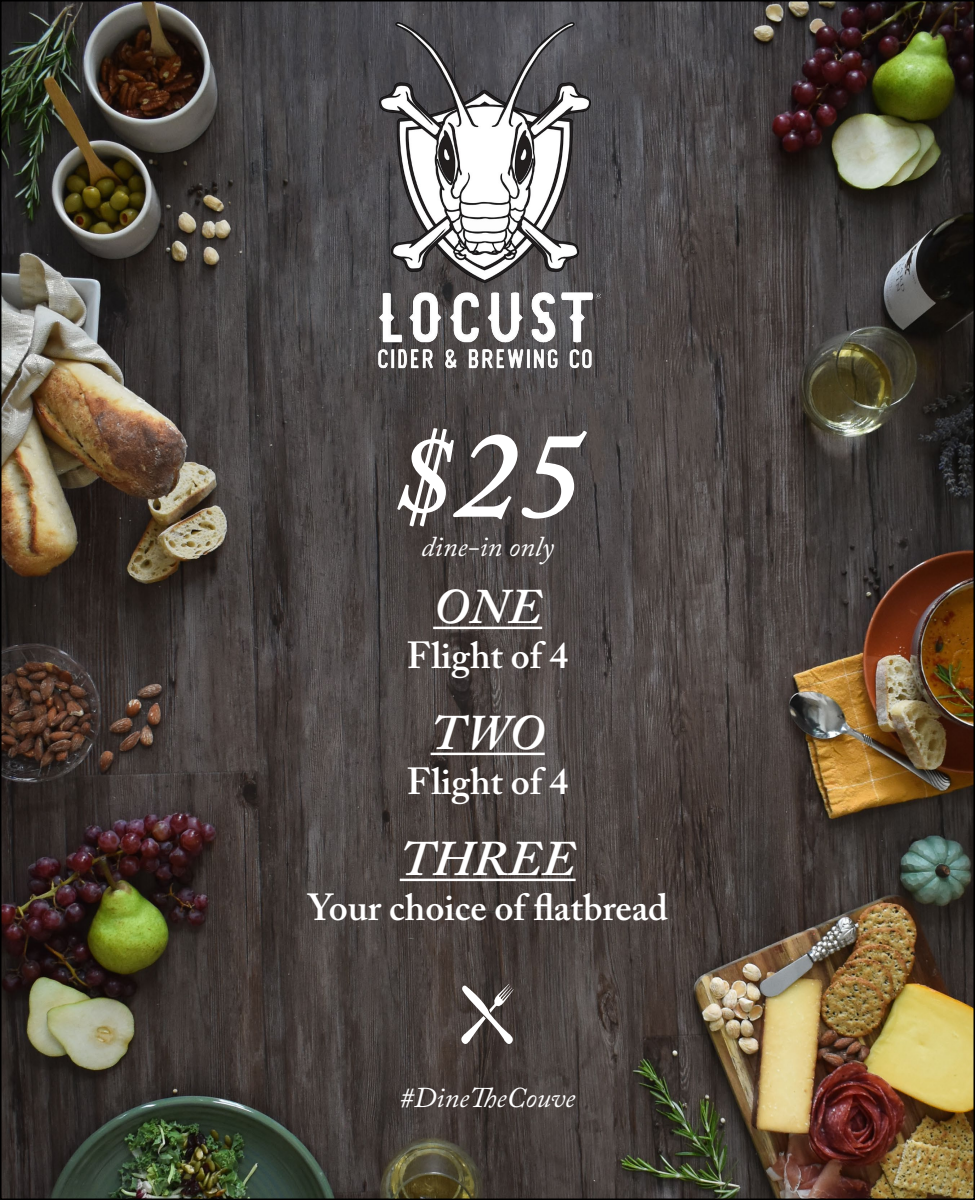
<style>
.page{position:relative;width:975px;height:1200px;background:#fff}
.page>*{position:absolute;margin:0;border:0;box-sizing:border-box;transform-origin:0 0}
.t1{font:italic 600 127.5px "Adobe Caslon Pro";color:#fff}
.t2{font:italic 600 49.5px "Adobe Caslon Pro";letter-spacing:.015em;color:#fff}
.t3{font:600 37.5px "Adobe Caslon Pro";color:#fff}
.t4{font:italic 28.5px "Adobe Caslon Pro";color:#fff}
</style>
<div class="page">
<img style="left:3px;top:3px;width:969px;height:1194px">
<hr style="left:433px;top:627px;width:109px;height:2px;background:#fff">
<hr style="left:431px;top:753px;width:114px;height:2px;background:#fff">
<hr style="left:400px;top:879px;width:176px;height:2px;background:#fff">
<svg style="left:459px;top:984px;width:56px;height:63px"></svg>
<img style="left:374px;top:23px;width:227px;height:351px">
<h1 class="t1" style="left:392px;top:398px;width:193px">$25</h1>
<p class="t4" style="left:421px;top:530px;width:134px">dine-in only</p>
<h2 class="t2" style="left:433px;top:577px;width:110px">ONE</h2>
<p class="t3" style="left:407px;top:633px;width:163px">Flight of 4</p>
<h2 class="t2" style="left:431px;top:703px;width:115px">TWO</h2>
<p class="t3" style="left:407px;top:759px;width:163px">Flight of 4</p>
<h2 class="t2" style="left:400px;top:829px;width:177px">THREE</h2>
<p class="t3" style="left:307px;top:885px;width:363px">Your choice of flatbread</p>
<p class="t4" style="left:400px;top:1080px;width:177px">#DineTheCouve</p>
</div>
